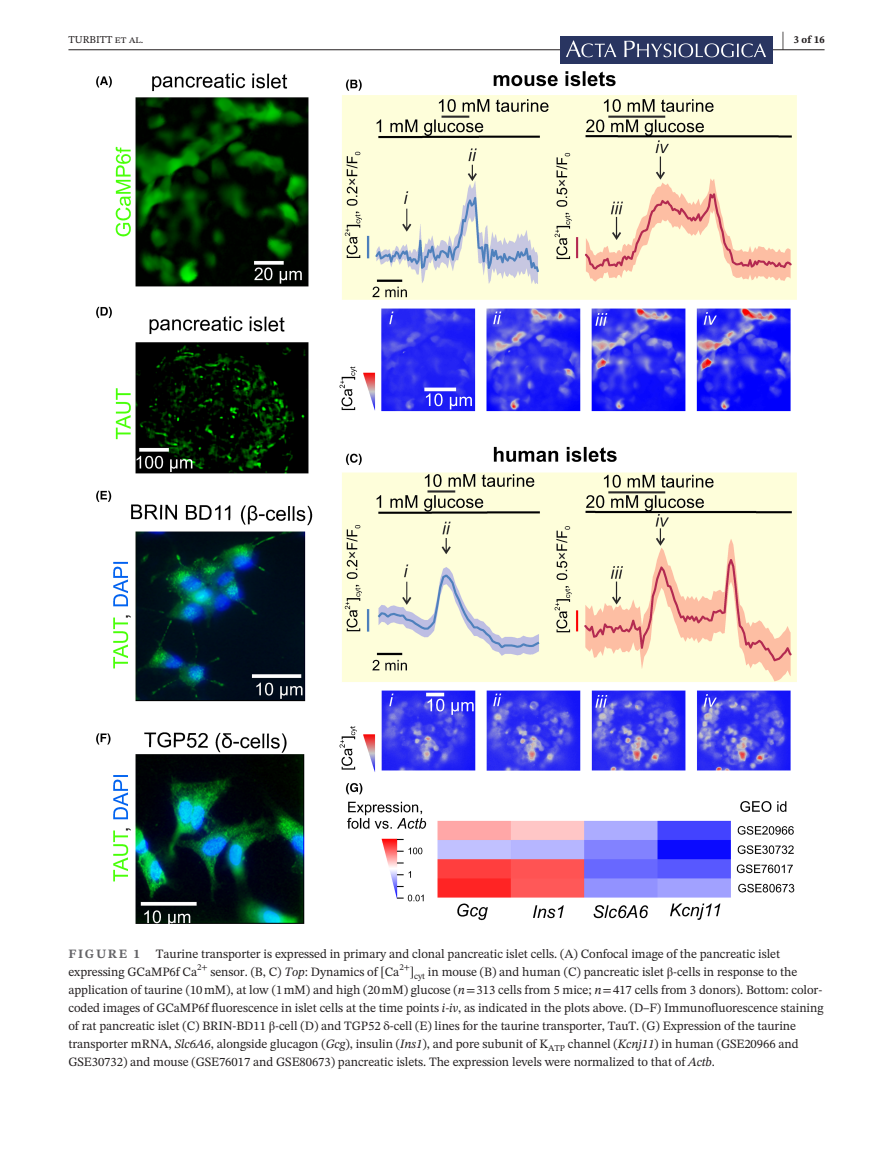
<style>
.page{position:relative;width:893px;height:1174px;background:#fff}
.page>*{position:absolute;margin:0;border:0;box-sizing:border-box;transform-origin:0 0}
.t1{font:700 21px "STIX Two Text";color:#231f20;scale:.42 1}
.t2{font:12.75px/18px "STIX Two Text";letter-spacing:-.005em;color:#231f20}
.t3{font:700 12.75px "STIX Two Text";letter-spacing:.135em;color:#636366}
.t4{font:10.5px "STIX Two Text";color:#231f20}
.t5{font:700 10.5px "STIX Two Text";color:#231f20}
.s1{font-style:italic}
.s2{font-family:"STIX"}
</style>
<div class="page">
<hr style="left:68px;top:49px;width:756px;height:1px;background:#231f20">
<div style="left:560px;top:36px;width:212px;height:27px;background:#293561"></div>
<svg style="left:566px;top:40px;width:50px;height:17px"></svg>
<svg style="left:624px;top:41px;width:142px;height:16px"></svg>
<img style="left:96px;top:71px;width:701px;height:853px">
<h1 class="t1" style="left:782px;top:24px;width:8px">|</h1>
<p class="t4" style="left:68px;top:32px;width:76px">TURBITT et al.</p>
<p class="t5" style="left:794px;top:32px;width:32px">3 of 16</p>
<p class="t2" style="left:68px;top:944px;width:757px;text-indent:87px">Taurine transporter is expressed in primary and clonal pancreatic islet cells. (A) Confocal image of the pancreatic islet expressing GCaMP6f Ca<sup>2</sup><sup>+</sup> sensor. (B, C) <span class="s1">Top</span>: Dynamics of [Ca<sup>2</sup><sup>+</sup>]<sub>cyt</sub> in mouse (B) and human (C) pancreatic islet <span class="s2">β</span>-cells in response to the application of taurine (10mM), at low (1mM) and high (20mM) glucose (<span class="s1">n</span><span class="s2">=</span>313 cells from 5 mice; <span class="s1">n</span><span class="s2">=</span>417 cells from 3 donors). Bottom: color&shy;coded images of GCaMP6f fluorescence in islet cells at the time points <span class="s1">i-iv</span>, as indicated in the plots above. (D–F) Immunofluorescence staining of rat pancreatic islet (C) BRIN-BD11 <span class="s2">β</span>-cell (D) and TGP52 <span class="s2">δ</span>-cell (E) lines for the taurine transporter, TauT. (G) Expression of the taurine transporter mRNA, <span class="s1">Slc6A6</span>, alongside glucagon (<span class="s1">Gcg</span>), insulin (<span class="s1">Ins1</span>), and pore subunit of K<sub>ATP</sub> channel (<span class="s1">Kcnj11</span>) in human (GSE20966 and GSE30732) and mouse (GSE76017 and GSE80673) pancreatic islets. The expression levels were normalized to that of <span class="s1">Actb</span>.</p>
<p class="t3" style="left:68px;top:944px;width:73px">FIGURE 1</p>
</div>
